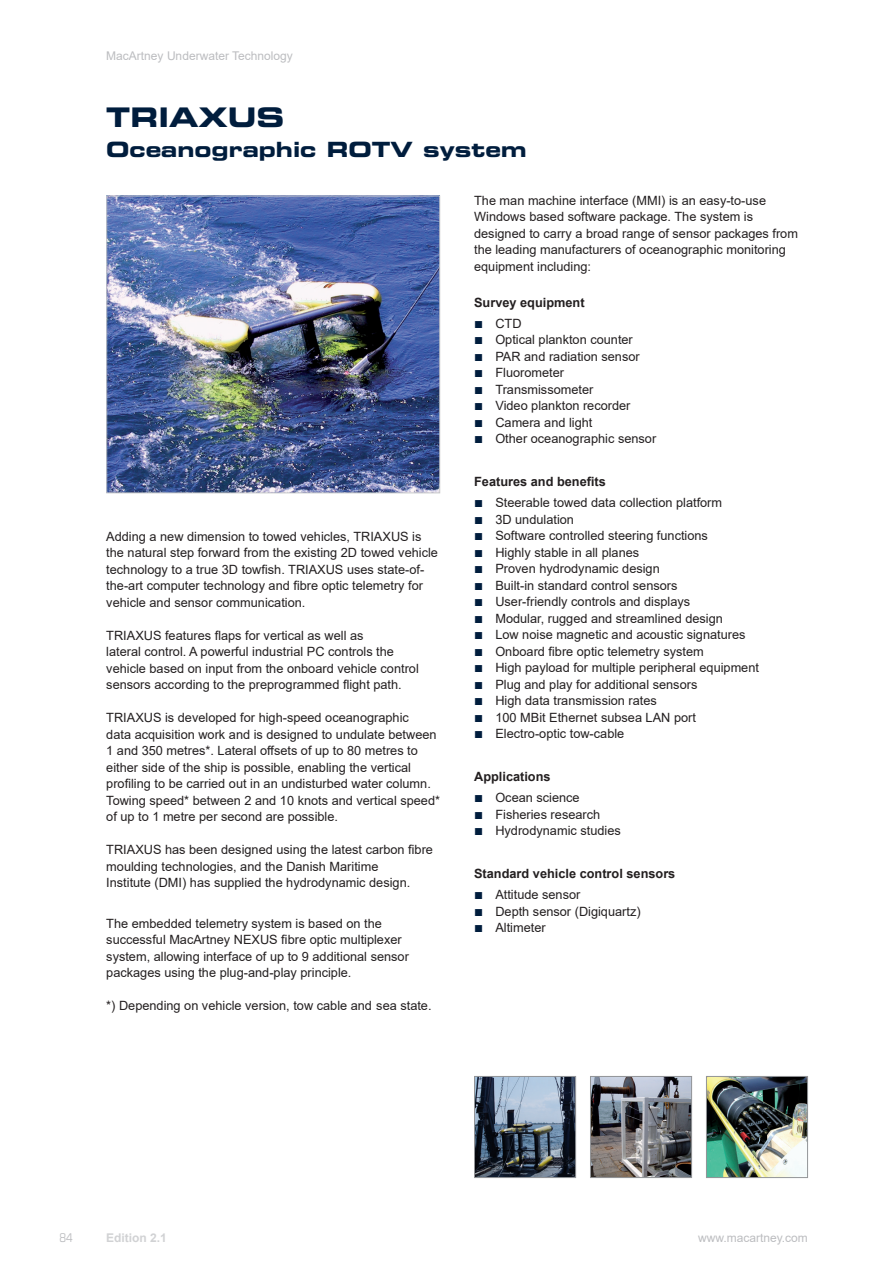
<style>
.page{position:relative;width:893px;height:1263px;background:#fff}
.page>*{position:absolute;margin:0;border:0;box-sizing:border-box;transform-origin:0 0}
.Overskrift{font:27px "Eurostile LT Std Bold Ex 2";color:#001d3d}
.Overskrift_2__linie{font:21px "Eurostile LT Std Bold Ex 2";color:#001d3d}
.Brødtekst{font:12.75px/16.5px "Arial";color:#231f20}
.Rubrik_overskrift{font:700 12.75px "Arial";color:#231f20}
.t1{font:12px "Arial";color:#bcbdc0}
._2nd_edition_-_venst{font:700 12px "Arial";color:#d1d2d4}
.t2{font:condensed 12px "Eurostile LT Std";color:#bcbdc0}
.s1{font-weight:700;font-size:15px;color:#001d3d}
</style>
<div class="page">
<img style="left:108px;top:198px;width:330px;height:293px">
<div style="left:106px;top:196px;width:334px;height:297px;border:1px solid #c7c8ca"></div>
<img style="left:708px;top:1078px;width:98px;height:98px">
<div style="left:706px;top:1076px;width:102px;height:102px;border:1px solid #939598"></div>
<img style="left:592px;top:1078px;width:98px;height:98px">
<div style="left:590px;top:1076px;width:102px;height:102px;border:1px solid #939598"></div>
<img style="left:476px;top:1078px;width:98px;height:98px">
<div style="left:474px;top:1076px;width:102px;height:102px;border:1px solid #939598"></div>
<p class="t1" style="left:106px;top:47px;width:188px">MacArtney Underwater Technology</p>
<p class="Overskrift" style="left:106px;top:98px;width:180px">TRIAXUS</p>
<p class="Overskrift_2__linie" style="left:106px;top:134px;width:422px">Oceanographic ROTV system</p>
<p class="Brødtekst" style="left:106px;top:528px;width:333px">Adding a new dimension to towed vehicles, TRIAXUS is the natural step forward from the existing 2D towed vehicle technology to a true 3D towfish. TRIAXUS uses state-of&shy;the-art computer technology and fibre optic telemetry for vehicle and sensor communication.</p>
<p class="Brødtekst" style="left:106px;top:627px;width:259px">TRIAXUS features flaps for vertical as well as</p>
<p class="Brødtekst" style="left:106px;top:643px;width:289px">lateral control. A powerful industrial PC controls the</p>
<p class="Brødtekst" style="left:106px;top:660px;width:314px">vehicle based on input from the onboard vehicle control sensors according to the preprogrammed flight path.</p>
<p class="Brødtekst" style="left:106px;top:709px;width:335px">TRIAXUS is developed for high-speed oceanographic<br>data acquisition work and is designed to undulate between 1 and 350 metres*. Lateral offsets of up to 80 metres to either side of the ship is possible, enabling the vertical profiling to be carried out in an undisturbed water column.<br>Towing speed* between 2 and 10 knots and vertical speed* of up to 1 metre per second are possible.</p>
<p class="Brødtekst" style="left:106px;top:841px;width:328px">TRIAXUS has been designed using the latest carbon fibre moulding technologies, and the Danish Maritime</p>
<p class="Brødtekst" style="left:106px;top:874px;width:305px">Institute (DMI) has supplied the hydrodynamic design.</p>
<p class="Brødtekst" style="left:106px;top:915px;width:277px">The embedded telemetry system is based on the</p>
<p class="Brødtekst" style="left:106px;top:931px;width:304px">successful MacArtney NEXUS fibre optic multiplexer system, allowing interface of up to 9 additional sensor packages using the plug-and-play principle.</p>
<p class="Brødtekst" style="left:106px;top:997px;width:327px">*) Depending on vehicle version, tow cable and sea state.</p>
<p class="Brødtekst" style="left:474px;top:192px;width:293px">The man machine interface (MMI) is an easy-to-use</p>
<p class="Brødtekst" style="left:474px;top:209px;width:325px">Windows based software package. The system is designed to carry a broad range of sensor packages from the leading manufacturers of oceanographic monitoring equipment including:</p>
<p class="Rubrik_overskrift" style="left:474px;top:293px;width:112px">Survey equipment</p>
<p class="Brødtekst" style="left:474px;top:315px;width:49px"><span class="s1">■</span> CTD</p>
<p class="Brødtekst" style="left:474px;top:331px;width:160px"><span class="s1">■</span> Optical plankton counter</p>
<p class="Brødtekst" style="left:474px;top:348px;width:167px"><span class="s1">■</span> PAR and radiation sensor</p>
<p class="Brødtekst" style="left:474px;top:364px;width:91px"><span class="s1">■</span> Fluorometer</p>
<p class="Brødtekst" style="left:474px;top:381px;width:121px"><span class="s1">■</span> Transmissometer</p>
<p class="Brødtekst" style="left:474px;top:397px;width:158px"><span class="s1">■</span> Video plankton recorder</p>
<p class="Brødtekst" style="left:474px;top:414px;width:120px"><span class="s1">■</span> Camera and light</p>
<p class="Brødtekst" style="left:474px;top:430px;width:184px"><span class="s1">■</span> Other oceanographic sensor</p>
<p class="Rubrik_overskrift" style="left:474px;top:473px;width:133px">Features and benefits</p>
<p class="Brødtekst" style="left:474px;top:494px;width:250px"><span class="s1">■</span> Steerable towed data collection platform</p>
<p class="Brødtekst" style="left:474px;top:511px;width:101px"><span class="s1">■</span> 3D undulation</p>
<p class="Brødtekst" style="left:474px;top:527px;width:235px"><span class="s1">■</span> Software controlled steering functions</p>
<p class="Brødtekst" style="left:474px;top:544px;width:167px"><span class="s1">■</span> Highly stable in all planes</p>
<p class="Brødtekst" style="left:474px;top:560px;width:187px"><span class="s1">■</span> Proven hydrodynamic design</p>
<p class="Brødtekst" style="left:474px;top:577px;width:205px"><span class="s1">■</span> Built-in standard control sensors</p>
<p class="Brødtekst" style="left:474px;top:593px;width:218px"><span class="s1">■</span> User-friendly controls and displays</p>
<p class="Brødtekst" style="left:474px;top:610px;width:250px"><span class="s1">■</span> Modular, rugged and streamlined design</p>
<p class="Brødtekst" style="left:474px;top:626px;width:273px"><span class="s1">■</span> Low noise magnetic and acoustic signatures</p>
<p class="Brødtekst" style="left:474px;top:643px;width:231px"><span class="s1">■</span> Onboard fibre optic telemetry system</p>
<p class="Brødtekst" style="left:474px;top:659px;width:286px"><span class="s1">■</span> High payload for multiple peripheral equipment</p>
<p class="Brødtekst" style="left:474px;top:676px;width:225px"><span class="s1">■</span> Plug and play for additional sensors</p>
<p class="Brødtekst" style="left:474px;top:692px;width:184px"><span class="s1">■</span> High data transmission rates</p>
<p class="Brødtekst" style="left:474px;top:709px;width:223px"><span class="s1">■</span> 100 MBit Ethernet subsea LAN port</p>
<p class="Brødtekst" style="left:474px;top:725px;width:152px"><span class="s1">■</span> Electro-optic tow-cable</p>
<p class="Rubrik_overskrift" style="left:474px;top:768px;width:78px">Applications</p>
<p class="Brødtekst" style="left:474px;top:789px;width:107px"><span class="s1">■</span> Ocean science</p>
<p class="Brødtekst" style="left:474px;top:806px;width:128px"><span class="s1">■</span> Fisheries research</p>
<p class="Brødtekst" style="left:474px;top:822px;width:148px"><span class="s1">■</span> Hydrodynamic studies</p>
<p class="Rubrik_overskrift" style="left:474px;top:865px;width:203px">Standard vehicle control sensors</p>
<p class="Brødtekst" style="left:474px;top:886px;width:108px"><span class="s1">■</span> Attitude sensor</p>
<p class="Brødtekst" style="left:474px;top:903px;width:168px"><span class="s1">■</span> Depth sensor (Digiquartz)</p>
<p class="Brødtekst" style="left:474px;top:919px;width:73px"><span class="s1">■</span> Altimeter</p>
<p class="t2" style="left:60px;top:1231px;width:15px">84</p>
<p class="_2nd_edition_-_venst" style="left:106px;top:1229px;width:62px">Edition 2.1</p>
<p class="t1" style="left:698px;top:1229px;width:111px">www.macartney.com</p>
</div>
